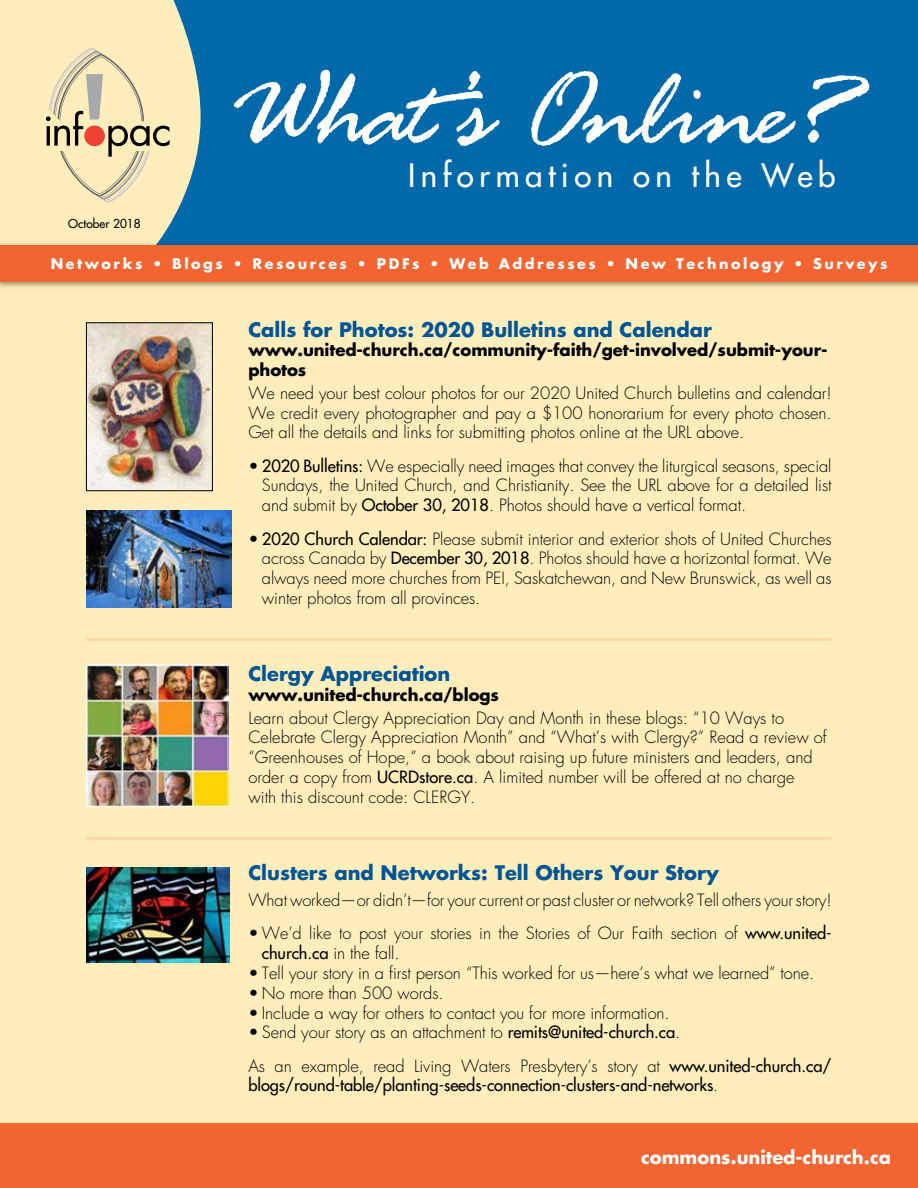
<style>
.page{position:relative;width:918px;height:1188px;background:#feb}
.page>*{position:absolute;margin:0;border:0;box-sizing:border-box;transform-origin:0 0}
.t1{font:115.5px "Rage Italic Plain";letter-spacing:-.01em;color:#fff}
.t2{font:31.5px "Futura";letter-spacing:.17em;color:#fff}
.ONLINE__Entry_titles{font:700 19.5px "Futura";color:#005596}
.t3{font:700 18px "Futura";color:#fff}
.ONLINE_entry_descrip{font:300 16.5px/19.8px "Futura";letter-spacing:-.005em;color:#000;text-align:justify}
.ONLINE_entry_descrip-2{font:16.5px/19.8px "Futura";letter-spacing:-.005em;color:#000}
.ONLINE_entry_web_url{font:700 16.5px/19.8px "Futura";letter-spacing:-.005em;color:#000}
.t4{font:700 14.25px "Futura";letter-spacing:.18em;color:#fff}
.t5{font:12px "Futura";color:#000}
.s1{font-weight:400}
.s2{font-weight:300}
</style>
<div class="page">
<svg style="left:46px;top:48px;width:104px;height:154px"></svg>
<div style="left:153px;top:0;width:765px;height:241px;background:#0069aa"></div>
<div style="left:0;top:1123px;width:918px;height:65px;background:#f26531"></div>
<div style="left:0;top:241px;width:918px;height:49px;background:#000;opacity:.45"></div>
<div style="left:0;top:245px;width:918px;height:36px;background:#f26531"></div>
<hr style="left:86px;top:638px;width:746px;height:3px;background:#ffd8a7">
<hr style="left:86px;top:837px;width:746px;height:3px;background:#ffd8a7">
<img style="left:88px;top:325px;width:123px;height:164px">
<div style="left:86px;top:323px;width:127px;height:168px;border:1px solid #000"></div>
<img style="left:86px;top:510px;width:146px;height:98px">
<img style="left:86px;top:664px;width:142px;height:142px">
<img style="left:86px;top:867px;width:144px;height:96px">
<p class="t5" style="left:68px;top:216px;width:74px">October 2018</p>
<h1 class="t1" style="left:232px;top:41px;width:628px">What’s Online?</h1>
<h2 class="t2" style="left:408px;top:155px;width:429px">Information on the Web</h2>
<p class="t4" style="left:51px;top:254px;width:838px">Networks • Blogs • Resources • PDFs • Web Addresses • New Technology • Surveys</p>
<p class="ONLINE__Entry_titles" style="left:248px;top:316px;width:465px">Calls for Photos: 2020 Bulletins and Calendar</p>
<p class="ONLINE_entry_web_url" style="left:248px;top:340px;width:581px">www.united-church.ca/community-faith/get-involved/submit-your&shy;photos</p>
<p class="ONLINE_entry_descrip" style="left:248px;top:383px;width:585px">We need your best colour photos for our 2020 United Church bulletins and calendar!<br>We credit every photographer and pay a $100 honorarium for every photo chosen.<br>Get all the details and links for submitting photos online at the URL above.</p>
<p class="ONLINE_entry_descrip" style="left:262px;top:456px;width:571px;text-indent:-14px">• <span class="s1">2020 Bulletins:</span> We especially need images that convey the liturgical seasons, special Sundays, the United Church, and Christianity. See the URL above for a detailed list and submit by <span class="s1">October 30, 2018</span>. Photos should have a vertical format.</p>
<p class="ONLINE_entry_descrip" style="left:262px;top:529px;width:571px;text-indent:-14px">• <span class="s1">2020 Church Calendar:</span> Please submit interior and exterior shots of United Churches across Canada by <span class="s1">December 30, 2018</span>. Photos should have a horizontal format. We always need more churches from PEI, Saskatchewan, and New Brunswick, as well as winter photos from all provinces.</p>
<p class="ONLINE__Entry_titles" style="left:248px;top:661px;width:204px">Clergy Appreciation</p>
<p class="ONLINE_entry_web_url" style="left:248px;top:685px;width:252px">www.united-church.ca/blogs</p>
<p class="ONLINE_entry_descrip" style="left:248px;top:708px;width:580px;text-align:left">Learn about Clergy Appreciation Day and Month in these blogs: “10 Ways to Celebrate Clergy Appreciation Month” and “What’s with Clergy?” Read a review of “Greenhouses of Hope,” a book about raising up future ministers and leaders, and order a copy from <span class="s1">UCRDstore.ca</span>. A limited number will be offered at no charge<br>with this discount code: CLERGY.</p>
<p class="ONLINE__Entry_titles" style="left:248px;top:860px;width:472px">Clusters and Networks: Tell Others Your Story</p>
<p class="ONLINE_entry_descrip" style="left:248px;top:891px;width:585px">What worked—or didn’t—for your current or past cluster or network? Tell others your story!</p>
<p class="ONLINE_entry_descrip" style="left:262px;top:924px;width:571px;text-indent:-14px">• We’d like to post your stories in the Stories of Our Faith section of <span class="s1">www.united&shy;church.ca</span> in the fall.</p>
<p class="ONLINE_entry_descrip" style="left:248px;top:964px;width:567px">• Tell your story in a first person “This worked for us—here’s what we learned” tone.</p>
<p class="ONLINE_entry_descrip" style="left:248px;top:983px;width:197px">• No more than 500 words.</p>
<p class="ONLINE_entry_descrip" style="left:248px;top:1003px;width:423px">• Include a way for others to contact you for more information.</p>
<p class="ONLINE_entry_descrip" style="left:248px;top:1023px;width:433px">• Send your story as an attachment to <span class="s1">remits@united-church.ca</span>.</p>
<p class="ONLINE_entry_descrip-2" style="left:248px;top:1056px;width:585px"><span class="s2">As an example, read Living Waters Presbytery’s story at</span> www.united-church.ca/ blogs/round-table/planting-seeds-connection-clusters-and-networks<span class="s2">.</span></p>
<p class="t3" style="left:641px;top:1146px;width:251px">commons.united-church.ca</p>
</div>
